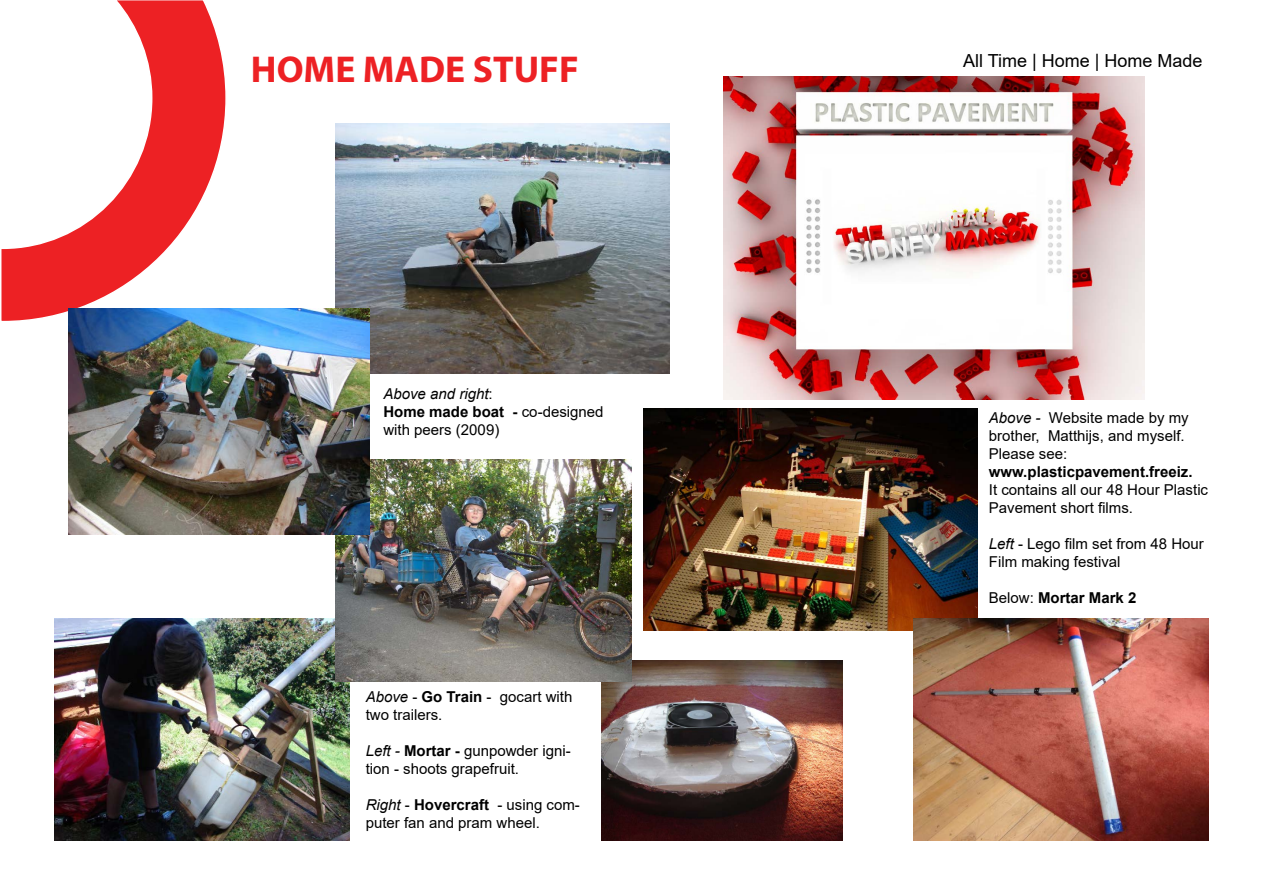
<style>
.page{position:relative;width:1263px;height:893px;background:#fff}
.page>*{position:absolute;margin:0;border:0;box-sizing:border-box;transform-origin:0 0}
.t1{font:700 37.5px "Myriad Pro";color:#ed2124}
.t2{font:18px "Arial";color:#000}
.t3{font:15px/18px "Arial";color:#000}
.t4{font:700 15px "Arial";color:#000}
.s1{font-style:italic}
.s2{font-weight:700}
.s3{font-weight:400}
</style>
<div class="page">
<svg style="left:1px;top:0;width:227px;height:323px"></svg>
<img style="left:724px;top:77px;width:421px;height:323px">
<img style="left:643px;top:409px;width:334px;height:222px">
<img style="left:336px;top:123px;width:333px;height:251px">
<img style="left:602px;top:660px;width:240px;height:180px">
<img style="left:913px;top:619px;width:296px;height:221px">
<img style="left:54px;top:619px;width:296px;height:221px">
<img style="left:336px;top:459px;width:295px;height:222px">
<img style="left:69px;top:309px;width:301px;height:225px">
<h1 class="t1" style="left:251px;top:45px;width:329px">HOME MADE STUFF</h1>
<p class="t3" style="left:383px;top:385px;width:222px"><span class="s1">Above and right</span>:<br><span class="s2">Home made boat -</span> co-designed with peers (2009)</p>
<p class="t3" style="left:366px;top:688px;width:208px"><span class="s1">Above</span> - <span class="s2">Go Train</span> - gocart with two trailers.</p>
<p class="t3" style="left:366px;top:742px;width:207px"><span class="s1">Left -</span> <span class="s2">Mortar -</span> gunpowder igni&shy;tion - shoots grapefruit.</p>
<p class="t3" style="left:366px;top:796px;width:216px"><span class="s1">Right</span> - <span class="s2">Hovercraft</span> - using com&shy;puter fan and pram wheel.</p>
<p class="t2" style="left:963px;top:48px;width:241px">All Time | Home | Home Made</p>
<p class="t3" style="left:989px;top:408px;width:201px"><span class="s1">Above -</span> Website made by my brother, Matthijs, and myself.<br>Please see:</p>
<p class="t4" style="left:989px;top:461px;width:205px">www.plasticpavement.freeiz.</p>
<p class="t3" style="left:989px;top:480px;width:221px">It contains all our 48 Hour Plastic<br>Pavement short films.</p>
<p class="t3" style="left:989px;top:534px;width:217px"><span class="s1">Left</span> - Lego film set from 48 Hour<br>Film making festival</p>
<p class="t4" style="left:989px;top:587px;width:149px"><span class="s3">Below:</span> Mortar Mark 2</p>
</div>
